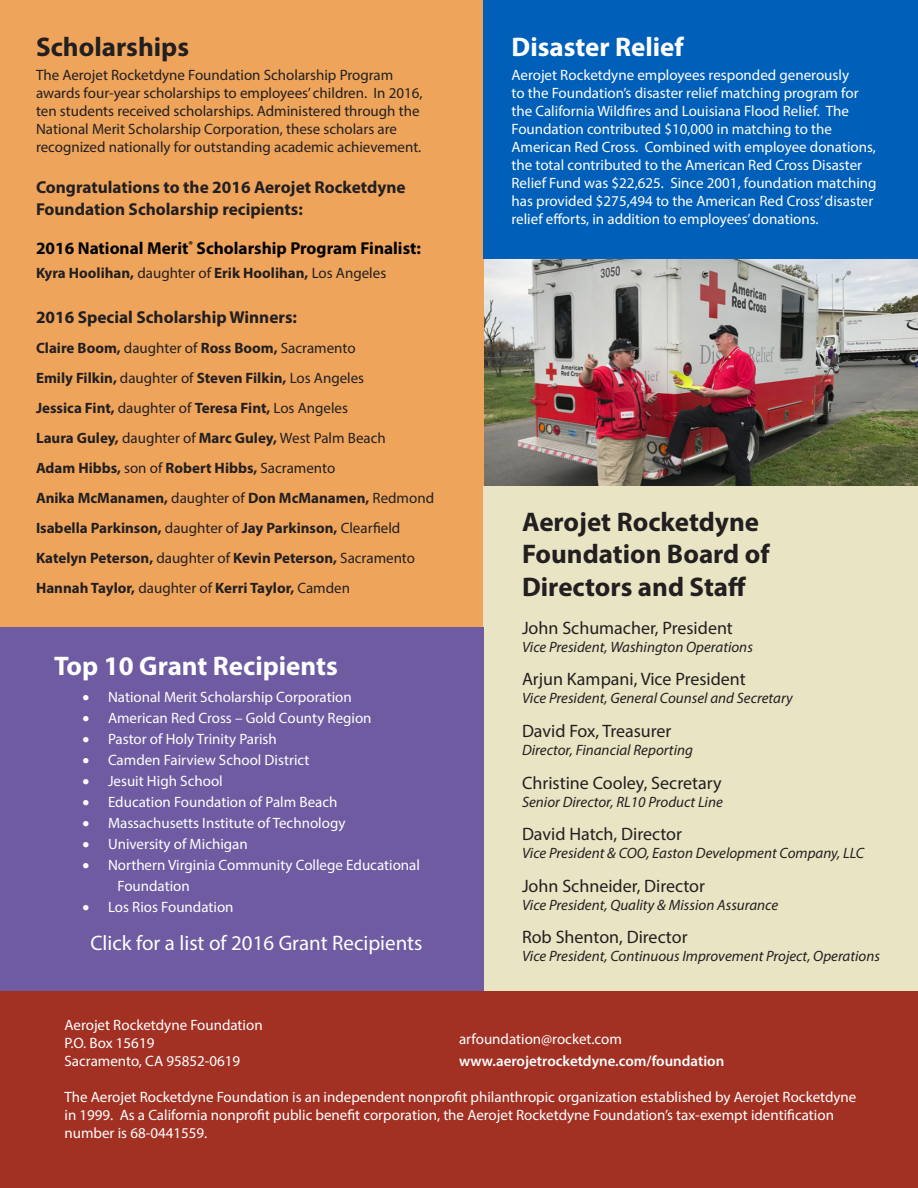
<style>
.page{position:relative;width:918px;height:1188px;background:#fff}
.page>*{position:absolute;margin:0;border:0;box-sizing:border-box;transform-origin:0 0}
.Heading_2{font:700 27px/32.4px "Myriad Pro";color:#231f20}
.Heading_2-2{font:700 27px "Myriad Pro";color:#fff}
.Body_Text{font:21px "Myriad Pro";color:#fff}
.Body_Text-2{font:18px "Myriad Pro";color:#231f20}
.Body_Text-3{font:700 17.25px/22.5px "Myriad Pro";color:#231f20}
.Body_Text-4{font:700 17.25px "Myriad Pro";color:#010101}
.Body_Text-5{font:15px/18px "Myriad Pro";color:#fff}
.Body_Text-6{font:700 15px "Myriad Pro";color:#231f20}
.Body_Text-7{font:15px/18px "Myriad Pro";color:#231f20}
.Board_Member_Title{font:italic 15px "Myriad Pro";color:#231f20}
.Body_Text-8{font:600 15px "Myriad Pro";color:#fff}
.s1{font-weight:400}
.s2{font-weight:700}
</style>
<div class="page">
<img style="left:484px;top:258px;width:434px;height:228px">
<div style="left:0;top:0;width:484px;height:627px;background:#eea45b"></div>
<div style="left:484px;top:486px;width:434px;height:504px;background:#e8e4c4"></div>
<div style="left:0;top:627px;width:484px;height:364px;background:#6e5ba2"></div>
<div style="left:484px;top:0;width:434px;height:258px;background:#005fb9"></div>
<div style="left:0;top:991px;width:918px;height:197px;background:#a33123"></div>
<p class="Heading_2" style="left:36px;top:30px;width:155px">Scholarships</p>
<p class="Body_Text-7" style="left:36px;top:66px;width:388px">The Aerojet Rocketdyne Foundation Scholarship Program awards four-year scholarships to employees’ children. In 2016, ten students received scholarships. Administered through the National Merit Scholarship Corporation, these scholars are recognized nationally for outstanding academic achievement.</p>
<p class="Body_Text-3" style="left:36px;top:175px;width:371px">Congratulations to the 2016 Aerojet Rocketdyne<br>Foundation Scholarship recipients:</p>
<p class="Body_Text-4" style="left:36px;top:237px;width:387px">2016 National Merit<sup>®</sup> Scholarship Program Finalist:</p>
<p class="Body_Text-6" style="left:36px;top:263px;width:352px">Kyra Hoolihan, <span class="s1">daughter of</span> Erik Hoolihan, <span class="s1">Los Angeles</span></p>
<p class="Body_Text-3" style="left:36px;top:305px;width:263px">2016 Special Scholarship Winners:</p>
<p class="Body_Text-6" style="left:36px;top:338px;width:321px">Claire Boom, <span class="s1">daughter of</span> Ross Boom, <span class="s1">Sacramento</span></p>
<p class="Body_Text-6" style="left:36px;top:368px;width:330px">Emily Filkin, <span class="s1">daughter of</span> Steven Filkin, <span class="s1">Los Angeles</span></p>
<p class="Body_Text-6" style="left:36px;top:398px;width:314px">Jessica Fint, <span class="s1">daughter of</span> Teresa Fint, <span class="s1">Los Angeles</span></p>
<p class="Body_Text-7" style="left:36px;top:428px;width:351px"><span class="s2">Laura Guley,</span> daughter of <span class="s2">Marc Guley,</span> West Palm Beach</p>
<p class="Body_Text-6" style="left:36px;top:458px;width:301px">Adam Hibbs, <span class="s1">son of</span> Robert Hibbs, <span class="s1">Sacramento</span></p>
<p class="Body_Text-6" style="left:36px;top:488px;width:400px">Anika McManamen, <span class="s1">daughter of</span> Don McManamen, <span class="s1">Redmond</span></p>
<p class="Body_Text-6" style="left:36px;top:518px;width:366px">Isabella Parkinson, <span class="s1">daughter of</span> Jay Parkinson, <span class="s1">Clearfield</span></p>
<p class="Body_Text-6" style="left:36px;top:548px;width:381px">Katelyn Peterson, <span class="s1">daughter of</span> Kevin Peterson, <span class="s1">Sacramento</span></p>
<p class="Body_Text-6" style="left:36px;top:578px;width:316px">Hannah Taylor, <span class="s1">daughter of</span> Kerri Taylor, <span class="s1">Camden</span></p>
<p class="Heading_2-2" style="left:54px;top:649px;width:285px">Top 10 Grant Recipients</p>
<p class="Body_Text-5" style="left:82px;top:688px;width:271px">• National Merit Scholarship Corporation</p>
<p class="Body_Text-5" style="left:82px;top:709px;width:291px">• American Red Cross – Gold County Region</p>
<p class="Body_Text-5" style="left:82px;top:730px;width:196px">• Pastor of Holy Trinity Parish</p>
<p class="Body_Text-5" style="left:82px;top:751px;width:228px">• Camden Fairview School District</p>
<p class="Body_Text-5" style="left:82px;top:772px;width:142px">• Jesuit High School</p>
<p class="Body_Text-5" style="left:82px;top:793px;width:256px">• Education Foundation of Palm Beach</p>
<p class="Body_Text-5" style="left:82px;top:814px;width:264px">• Massachusetts Institute of Technology</p>
<p class="Body_Text-5" style="left:82px;top:835px;width:167px">• University of Michigan</p>
<p class="Body_Text-5" style="left:118px;top:855px;width:304px;line-height:21px;text-indent:-35px">• Northern Virginia Community College Educational<br>Foundation</p>
<p class="Body_Text-5" style="left:82px;top:898px;width:153px">• Los Rios Foundation</p>
<p class="Body_Text" style="left:90px;top:930px;width:334px">Click for a list of 2016 Grant Recipients</p>
<p class="Heading_2-2" style="left:512px;top:30px;width:174px">Disaster Relief</p>
<p class="Body_Text-5" style="left:512px;top:66px;width:367px">Aerojet Rocketdyne employees responded generously<br>to the Foundation’s disaster relief matching program for the California Wildfires and Louisiana Flood Relief. The Foundation contributed $10,000 in matching to the American Red Cross. Combined with employee donations, the total contributed to the American Red Cross Disaster Relief Fund was $22,625. Since 2001, foundation matching has provided $275,494 to the American Red Cross’ disaster relief efforts, in addition to employees’ donations.</p>
<p class="Heading_2" style="left:522px;top:505px;width:249px">Aerojet Rocketdyne<br>Foundation Board of<br>Directors and Staff</p>
<p class="Body_Text-2" style="left:522px;top:617px;width:212px">John Schumacher, President</p>
<p class="Board_Member_Title" style="left:522px;top:637px;width:232px">Vice President, Washington Operations</p>
<p class="Body_Text-2" style="left:522px;top:668px;width:225px">Arjun Kampani, Vice President</p>
<p class="Board_Member_Title" style="left:522px;top:689px;width:272px">Vice President, General Counsel and Secretary</p>
<p class="Body_Text-2" style="left:522px;top:720px;width:151px">David Fox, Treasurer</p>
<p class="Board_Member_Title" style="left:522px;top:741px;width:172px">Director, Financial Reporting</p>
<p class="Body_Text-2" style="left:522px;top:771px;width:201px">Christine Cooley, Secretary</p>
<p class="Board_Member_Title" style="left:522px;top:792px;width:202px">Senior Director, RL10 Product Line</p>
<p class="Body_Text-2" style="left:522px;top:823px;width:161px">David Hatch, Director</p>
<p class="Board_Member_Title" style="left:522px;top:844px;width:344px">Vice President &amp; COO, Easton Development Company, LLC</p>
<p class="Body_Text-2" style="left:522px;top:875px;width:185px">John Schneider, Director</p>
<p class="Board_Member_Title" style="left:522px;top:895px;width:258px">Vice President, Quality &amp; Mission Assurance</p>
<p class="Body_Text-2" style="left:522px;top:926px;width:167px">Rob Shenton, Director</p>
<p class="Board_Member_Title" style="left:522px;top:947px;width:360px">Vice President, Continuous Improvement Project, Operations</p>
<p class="Body_Text-5" style="left:64px;top:1016px;width:200px">Aerojet Rocketdyne Foundation</p>
<p class="Body_Text-5" style="left:64px;top:1034px;width:91px">P.O. Box 15619</p>
<p class="Body_Text-5" style="left:64px;top:1052px;width:177px">Sacramento, CA 95852-0619</p>
<p class="Body_Text-5" style="left:64px;top:1088px;width:793px">The Aerojet Rocketdyne Foundation is an independent nonprofit philanthropic organization established by Aerojet Rocketdyne in 1999. As a California nonprofit public benefit corporation, the Aerojet Rocketdyne Foundation’s tax-exempt identification number is 68-0441559.</p>
<p class="Body_Text-5" style="left:459px;top:1029px;width:164px">arfoundation@rocket.com</p>
<p class="Body_Text-8" style="left:459px;top:1051px;width:267px">www.aerojetrocketdyne.com/foundation</p>
</div>
